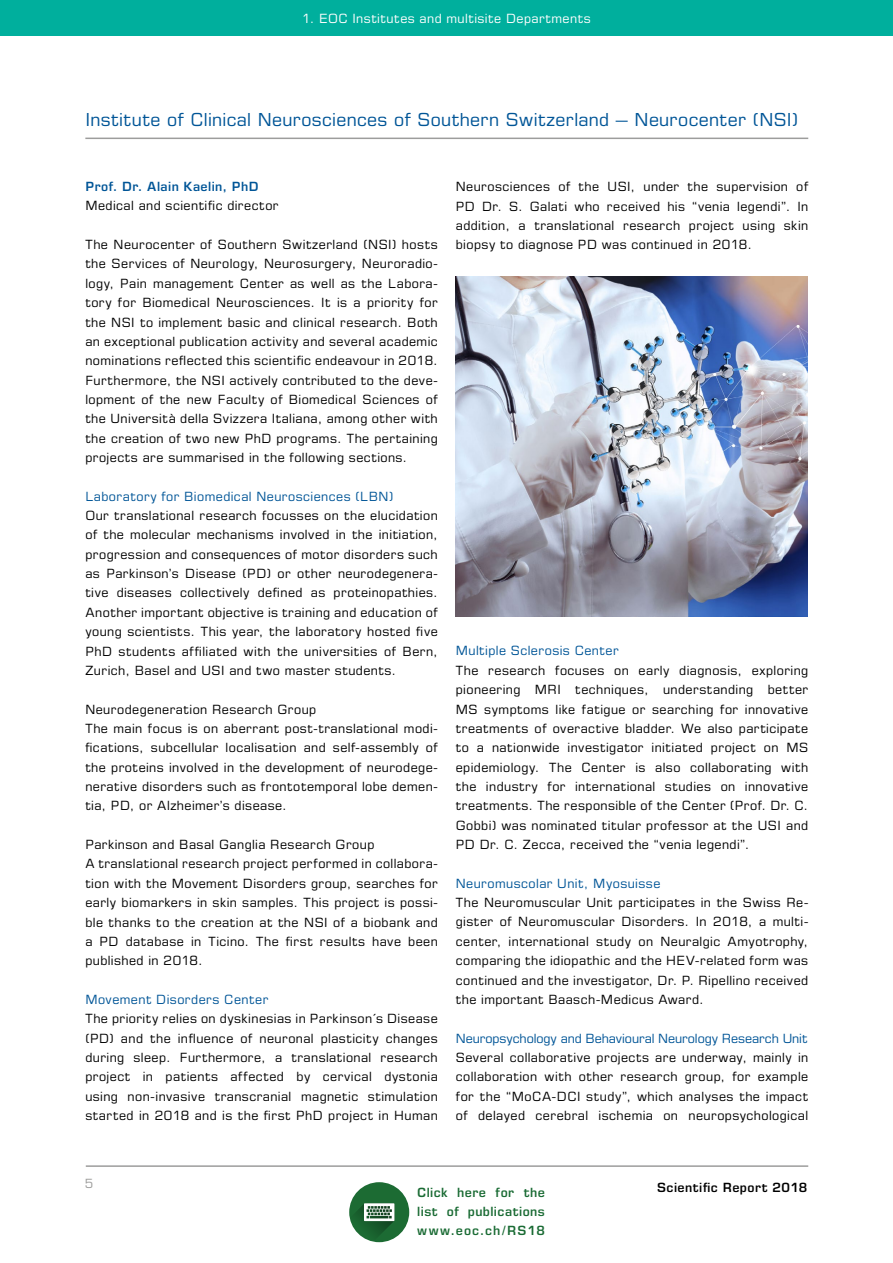
<style>
.page{position:relative;width:893px;height:1263px;background:#fff}
.page>*{position:absolute;margin:0;border:0;box-sizing:border-box;transform-origin:0 0}
.t1{font:18px "Eurostile LT Std";letter-spacing:.02em;color:#005597}
.t2{font:12.75px/19.4px "Eurostile LT Std";letter-spacing:.035em;color:#000;text-align:justify}
.t3{font:12.75px "Eurostile LT Std";letter-spacing:.035em;color:#005597}
.t4{font:12.75px "Eurostile LT Std";letter-spacing:-.005em;color:#005597}
.t5{font:600 12.75px/19.4px "Eurostile LT Std";letter-spacing:.035em;color:#1a6b34;text-align:justify}
.t6{font:12.75px "Eurostile LT Std";letter-spacing:.04em;color:#fff}
.t7{font:600 12.75px "Eurostile LT Std";letter-spacing:.035em;color:#005597}
.t8{font:600 12.75px "Eurostile LT Std";letter-spacing:.035em;color:#000}
.t9{font:12.75px "Eurostile LT Std";color:#9d9d9c}
</style>
<div class="page">
<div style="left:349px;top:1182px;width:60px;height:60px;background:#1c6b33;border-radius:50%"></div>
<svg style="left:349px;top:1203px;width:45px;height:39px"></svg>
<hr style="left:86px;top:1165px;width:722px;height:2px;background:#9d9d9c">
<hr style="left:85px;top:138px;width:723px;height:1px;background:#9d9d9c">
<img style="left:456px;top:276px;width:352px;height:341px">
<div style="left:0;top:0;width:893px;height:36px;background:#00af9d"></div>
<p class="t6" style="left:302px;top:11px;width:290px">1. EOC Institutes and multisite Departments</p>
<h1 class="t1" style="left:85px;top:109px;width:714px">Institute of Clinical Neurosciences of Southern Switzerland – Neurocenter (NSI)</h1>
<p class="t7" style="left:85px;top:179px;width:175px">Prof. Dr. Alain Kaelin, PhD</p>
<p class="t2" style="left:85px;top:196px;width:195px">Medical and scientific director</p>
<p class="t2" style="left:85px;top:235px;width:354px">The Neurocenter of Southern Switzerland (NSI) hosts the Services of Neurology, Neurosurgery, Neuroradio&shy;logy, Pain management Center as well as the Labora&shy;tory for Biomedical Neurosciences. It is a priority for the NSI to implement basic and clinical research. Both an exceptional publication activity and several academic nominations reflected this scientific endeavour in 2018.<br>Furthermore, the NSI actively contributed to the deve&shy;lopment of the new Faculty of Biomedical Sciences of the Università della Svizzera Italiana, among other with the creation of two new PhD programs. The pertaining projects are summarised in the following sections.</p>
<p class="t3" style="left:85px;top:488px;width:309px">Laboratory for Biomedical Neurosciences (LBN)</p>
<p class="t2" style="left:85px;top:506px;width:354px">Our translational research focusses on the elucidation of the molecular mechanisms involved in the initiation, progression and consequences of motor disorders such as Parkinson’s Disease (PD) or other neurodegenera&shy;tive diseases collectively defined as proteinopathies.<br>Another important objective is training and education of young scientists. This year, the laboratory hosted five PhD students affiliated with the universities of Bern, Zurich, Basel and USI and two master students.</p>
<p class="t2" style="left:85px;top:699px;width:354px;text-align:left">Neurodegeneration Research Group<br>The main focus is on aberrant post-translational modi&shy;fications, subcellular localisation and self-assembly of the proteins involved in the development of neurodege&shy;nerative disorders such as frontotemporal lobe demen&shy;tia, PD, or Alzheimer’s disease.</p>
<p class="t2" style="left:85px;top:835px;width:354px;text-align:left">Parkinson and Basal Ganglia Research Group<br>A translational research project performed in collabora&shy;tion with the Movement Disorders group, searches for early biomarkers in skin samples. This project is possi&shy;ble thanks to the creation at the NSI of a biobank and a PD database in Ticino. The first results have been published in 2018.</p>
<p class="t3" style="left:85px;top:992px;width:184px">Movement Disorders Center</p>
<p class="t2" style="left:85px;top:1009px;width:354px">The priority relies on dyskinesias in Parkinson´s Disease (PD) and the influence of neuronal plasticity changes during sleep. Furthermore, a translational research project in patients affected by cervical dystonia using non-invasive transcranial magnetic stimulation started in 2018 and is the first PhD project in Human</p>
<p class="t2" style="left:456px;top:177px;width:354px">Neurosciences of the USI, under the supervision of PD Dr. S. Galati who received his “venia legendi”. In addition, a translational research project using skin biopsy to diagnose PD was continued in 2018.</p>
<p class="t3" style="left:456px;top:643px;width:164px">Multiple Sclerosis Center</p>
<p class="t2" style="left:456px;top:660px;width:354px">The research focuses on early diagnosis, exploring pioneering MRI techniques, understanding better MS symptoms like fatigue or searching for innovative treatments of overactive bladder. We also participate to a nationwide investigator initiated project on MS epidemiology. The Center is also collaborating with the industry for international studies on innovative treatments. The responsible of the Center (Prof. Dr. C.<br>Gobbi) was nominated titular professor at the USI and PD Dr. C. Zecca, received the “venia legendi”.</p>
<p class="t3" style="left:456px;top:875px;width:206px">Neuromuscolar Unit, Myosuisse</p>
<p class="t2" style="left:456px;top:893px;width:354px">The Neuromuscular Unit participates in the Swiss Re&shy;gister of Neuromuscular Disorders. In 2018, a multi&shy;center, international study on Neuralgic Amyotrophy, comparing the idiopathic and the HEV-related form was continued and the investigator, Dr. P. Ripellino received the important Baasch-Medicus Award.</p>
<p class="t4" style="left:456px;top:1030px;width:353px">Neuropsychology and Behavioural Neurology Research Unit</p>
<p class="t2" style="left:456px;top:1047px;width:354px">Several collaborative projects are underway, mainly in collaboration with other research group, for example for the “MoCA-DCI study”, which analyses the impact of delayed cerebral ischemia on neuropsychological</p>
<p class="t9" style="left:85px;top:1176px;width:10px">5</p>
<p class="t8" style="left:657px;top:1180px;width:152px">Scientific Report 2018</p>
<p class="t5" style="left:417px;top:1182px;width:129px">Click here for the list of publications www.eoc.ch/RS18</p>
</div>
